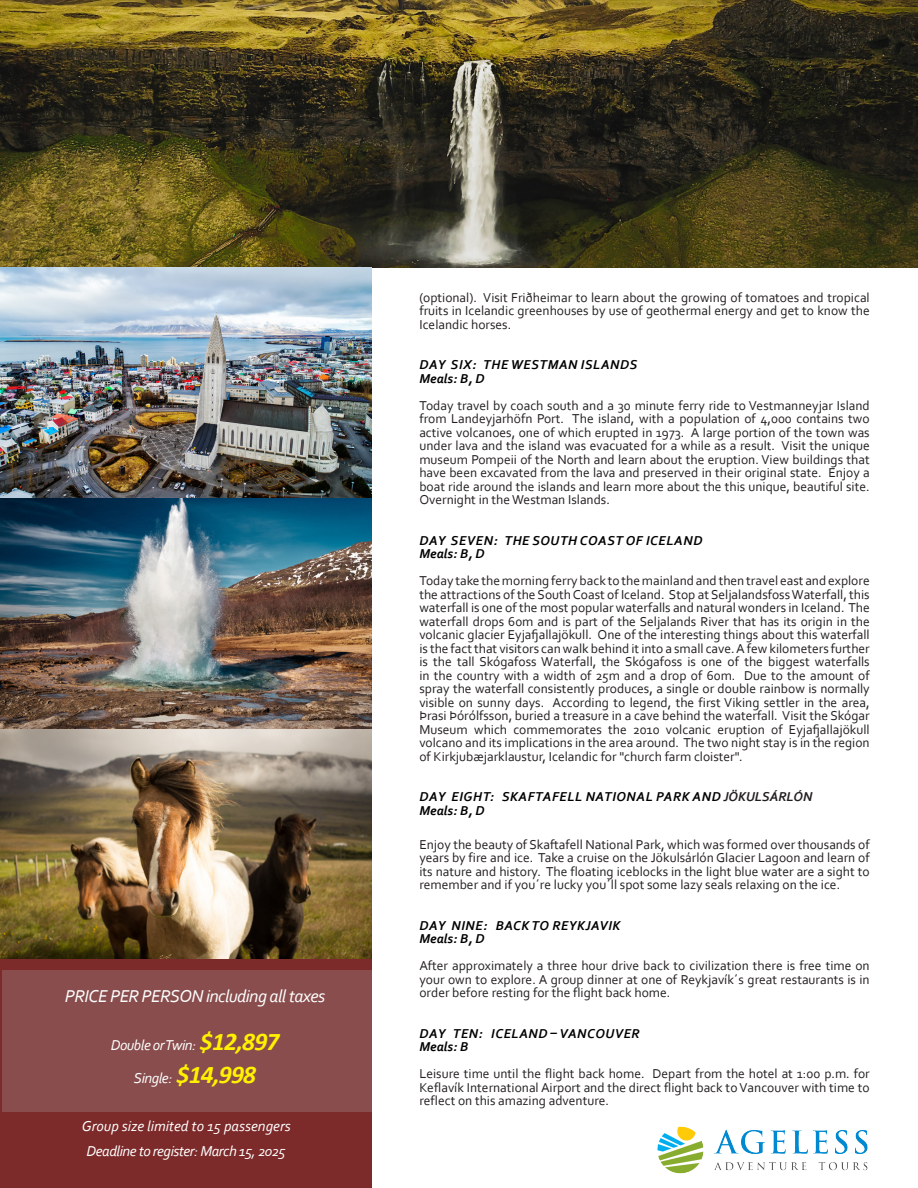
<style>
.page{position:relative;width:918px;height:1188px;background:#fff}
.page>*{position:absolute;margin:0;border:0;box-sizing:border-box;transform-origin:0 0}
.t1{font:italic 18px "Corbel";letter-spacing:-.03em;color:#fff}
.t2{font:italic 15px "Corbel";letter-spacing:-.03em;color:#fff}
.t3{font:italic 15px "Corbel";color:#fff}
.t4{font:13.5px/13.5px "Corbel";color:#231f20;text-align:justify}
.t5{font:italic 700 13.5px "Corbel";letter-spacing:.04em;color:#000}
.s1{font-family:"Calibri";font-weight:700;font-size:25.5px;color:#fff101}
.s2{color:#231f20}
</style>
<div class="page">
<img style="left:0;top:0;width:918px;height:268px">
<img style="left:0;top:728px;width:372px;height:231px">
<img style="left:0;top:498px;width:372px;height:230px">
<img style="left:0;top:268px;width:372px;height:230px">
<div style="left:0;top:959px;width:372px;height:229px;background:#7c2a2a"></div>
<div style="left:2px;top:971px;width:370px;height:141px;background:#894d4d"></div>
<img style="left:657px;top:1126px;width:211px;height:48px">
<p class="t1" style="left:65px;top:985px;width:262px">PRICE PER PERSON including all taxes</p>
<p class="t2" style="left:111px;top:1036px;width:170px">Double or Twin: <span class="s1">$12,897</span></p>
<p class="t2" style="left:134px;top:1068px;width:124px">Single: <span class="s1">$14,998</span></p>
<p class="t3" style="left:82px;top:1117px;width:211px">Group size limited to 15 passengers</p>
<p class="t2" style="left:87px;top:1142px;width:201px">Deadline to register: March 15, 2025</p>
<p class="t4" style="left:419px;top:290px;width:452px">(optional). Visit Friðheimar to learn about the growing of tomatoes and tropical fruits in Icelandic greenhouses by use of geothermal energy and get to know the Icelandic horses.</p>
<p class="t5" style="left:420px;top:356px;width:219px">DAY SIX: THE WESTMAN ISLANDS</p>
<p class="t5" style="left:419px;top:370px;width:67px">Meals: B, D</p>
<p class="t4" style="left:419px;top:398px;width:452px">Today travel by coach south and a 30 minute ferry ride to Vestmanneyjar Island from Landeyjarhöfn Port. The island, with a population of 4,000 contains two active volcanoes, one of which erupted in 1973. A large portion of the town was under lava and the island was evacuated for a while as a result. Visit the unique museum Pompeii of the North and learn about the eruption. View buildings that have been excavated from the lava and preserved in their original state. Enjoy a boat ride around the islands and learn more about the this unique, beautiful site.<br>Overnight in the Westman Islands.</p>
<p class="t5" style="left:420px;top:532px;width:284px">DAY SEVEN: THE SOUTH COAST OF ICELAND</p>
<p class="t5" style="left:419px;top:545px;width:67px">Meals: B, D</p>
<p class="t4" style="left:419px;top:574px;width:452px">Today take the morning ferry back to the mainland and then travel east and explore the attractions of the South Coast of Iceland. Stop at Seljalandsfoss Waterfall, this waterfall is one of the most popular waterfalls and natural wonders in Iceland. The waterfall drops 60m and is part of the Seljalands River that has its origin in the volcanic glacier Eyjafjallajökull. One of the interesting things about this waterfall is the fact that visitors can walk behind it into a small cave. A few kilometers further is the tall Skógafoss Waterfall, the Skógafoss is one of the biggest waterfalls in the country with a width of 25m and a drop of 60m. Due to the amount of spray the waterfall consistently produces, a single or double rainbow is normally visible on sunny days. According to legend, the first Viking settler in the area, Þrasi Þórólfsson, buried a treasure in a cave behind the waterfall. Visit the Skógar Museum which commemorates the 2010 volcanic eruption of Eyjafjallajökull volcano and its implications in the area around. The two night stay is in the region of Kirkjubæjarklaustur, Icelandic for "church farm cloister".</p>
<p class="t5" style="left:420px;top:788px;width:394px">DAY EIGHT: SKAFTAFELL NATIONAL PARK AND <span class="s2">JÖKULSÁRLÓN</span></p>
<p class="t5" style="left:419px;top:802px;width:67px">Meals: B, D</p>
<p class="t4" style="left:419px;top:837px;width:452px">Enjoy the beauty of Skaftafell National Park, which was formed over thousands of years by fire and ice. Take a cruise on the Jökulsárlón Glacier Lagoon and learn of its nature and history. The floating iceblocks in the light blue water are a sight to remember and if you´re lucky you´ll spot some lazy seals relaxing on the ice.</p>
<p class="t5" style="left:420px;top:917px;width:202px">DAY NINE: BACK TO REYKJAVIK</p>
<p class="t5" style="left:419px;top:930px;width:67px">Meals: B, D</p>
<p class="t4" style="left:419px;top:958px;width:452px">After approximately a three hour drive back to civilization there is free time on your own to explore. A group dinner at one of Reykjavík´s great restaurants is in order before resting for the flight back home.</p>
<p class="t5" style="left:420px;top:1025px;width:222px">DAY TEN: ICELAND – VANCOUVER</p>
<p class="t5" style="left:419px;top:1038px;width:50px">Meals: B</p>
<p class="t4" style="left:419px;top:1066px;width:452px">Leisure time until the flight back home. Depart from the hotel at 1:00 p.m. for Keflavík International Airport and the direct flight back to Vancouver with time to reflect on this amazing adventure.</p>
</div>
